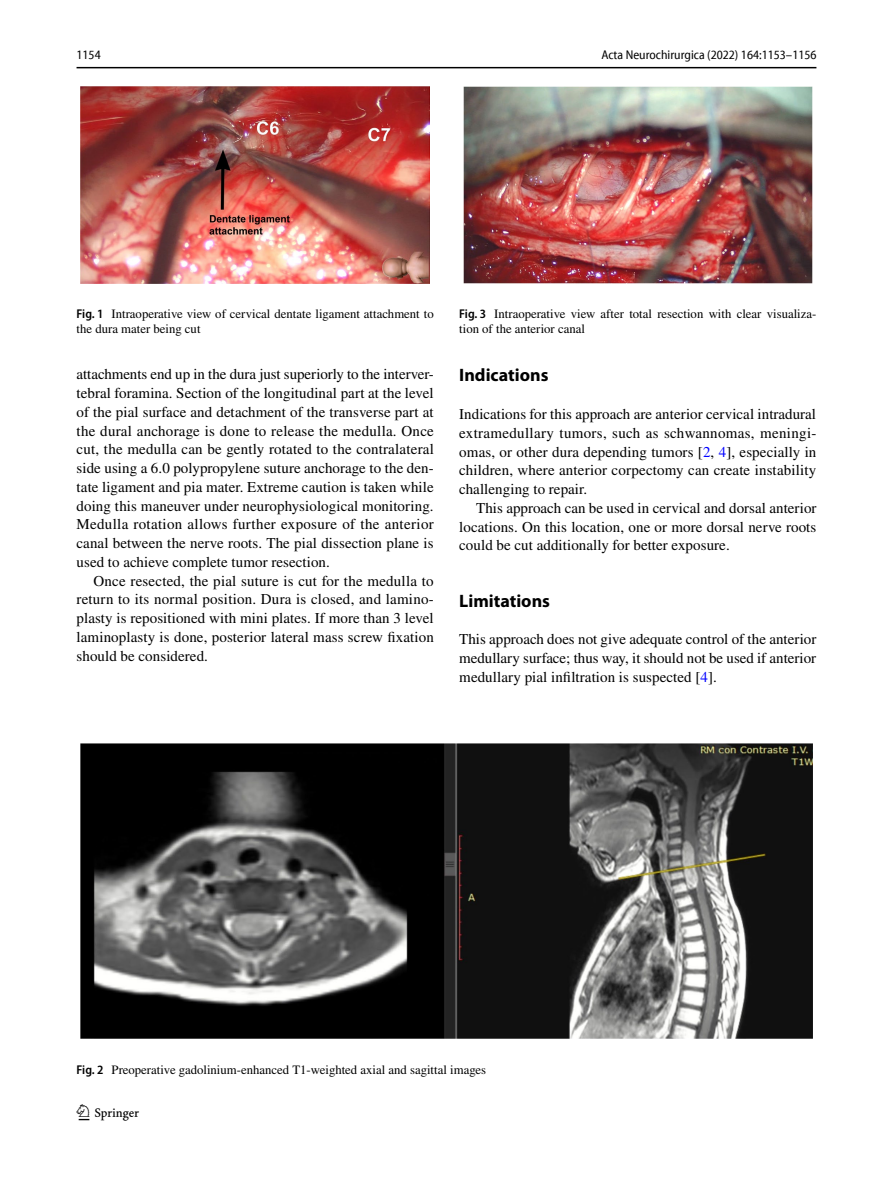
<style>
.page{position:relative;width:893px;height:1187px;background:#fff}
.page>*{position:absolute;margin:0;border:0;box-sizing:border-box;transform-origin:0 0}
.t1{font:22.5px "Springnew Regular 2";color:#000}
.t2{font:700 18px "Myriad Pro";color:#000}
.t3{font:15px/18.8px "STIX";letter-spacing:.005em;color:#000;text-align:justify}
.t4{font:12.75px/15px "STIX";color:#000}
.t5{font:semi-condensed 12.75px "Myriad Pro Unic";color:#000}
.s1{font-family:"Myriad Pro";font-weight:600;font-stretch:semi-condensed}
.s2{color:#00f}
</style>
<div class="page">
<hr style="left:77px;top:67px;width:739px;height:1px;background:#000">
<img style="left:81px;top:87px;width:348px;height:196px">
<img style="left:81px;top:744px;width:731px;height:294px">
<div style="left:459px;top:87px;width:357px;height:196px;background:linear-gradient(to bottom,#fff,#fff)"></div>
<img style="left:463px;top:87px;width:349px;height:196px">
<p class="t5" style="left:77px;top:50px;width:26px">1154</p>
<p class="t5" style="left:601px;top:50px;width:217px">Acta Neurochirurgica (2022) 164:1153–1156</p>
<p class="t4" style="left:77px;top:307px;width:359px"><span class="s1">Fig. 1</span> Intraoperative view of cervical dentate ligament attachment to the dura mater being cut</p>
<p class="t3" style="left:77px;top:366px;width:359px">attachments end up in the dura just superiorly to the interver&shy;tebral foramina. Section of the longitudinal part at the level of the pial surface and detachment of the transverse part at the dural anchorage is done to release the medulla. Once cut, the medulla can be gently rotated to the contralateral side using a 6.0 polypropylene suture anchorage to the den&shy;tate ligament and pia mater. Extreme caution is taken while doing this maneuver under neurophysiological monitoring.<br>Medulla rotation allows further exposure of the anterior canal between the nerve roots. The pial dissection plane is used to achieve complete tumor resection.</p>
<p class="t3" style="left:77px;top:572px;width:359px;text-indent:17px">Once resected, the pial suture is cut for the medulla to return to its normal position. Dura is closed, and lamino&shy;plasty is repositioned with mini plates. If more than 3 level laminoplasty is done, posterior lateral mass screw fixation should be considered.</p>
<p class="t4" style="left:459px;top:307px;width:359px"><span class="s1">Fig. 3</span> Intraoperative view after total resection with clear visualiza&shy;tion of the anterior canal</p>
<p class="t2" style="left:459px;top:363px;width:91px">Indications</p>
<p class="t3" style="left:459px;top:405px;width:359px">Indications for this approach are anterior cervical intradural extramedullary tumors, such as schwannomas, meningi&shy;omas, or other dura depending tumors [<span class="s2">2</span>, <span class="s2">4</span>], especially in children, where anterior corpectomy can create instability challenging to repair.</p>
<p class="t3" style="left:459px;top:499px;width:359px;text-indent:17px">This approach can be used in cervical and dorsal anterior locations. On this location, one or more dorsal nerve roots could be cut additionally for better exposure.</p>
<p class="t2" style="left:459px;top:588px;width:92px">Limitations</p>
<p class="t3" style="left:459px;top:630px;width:359px">This approach does not give adequate control of the anterior medullary surface; thus way, it should not be used if anterior medullary pial infiltration is suspected [<span class="s2">4</span>].</p>
<p class="t4" style="left:77px;top:1062px;width:411px"><span class="s1">Fig. 2</span> Preoperative gadolinium-enhanced T1-weighted axial and sagittal images</p>
<h1 class="t1" style="left:79px;top:1104px;width:62px">1 3</h1>
</div>
